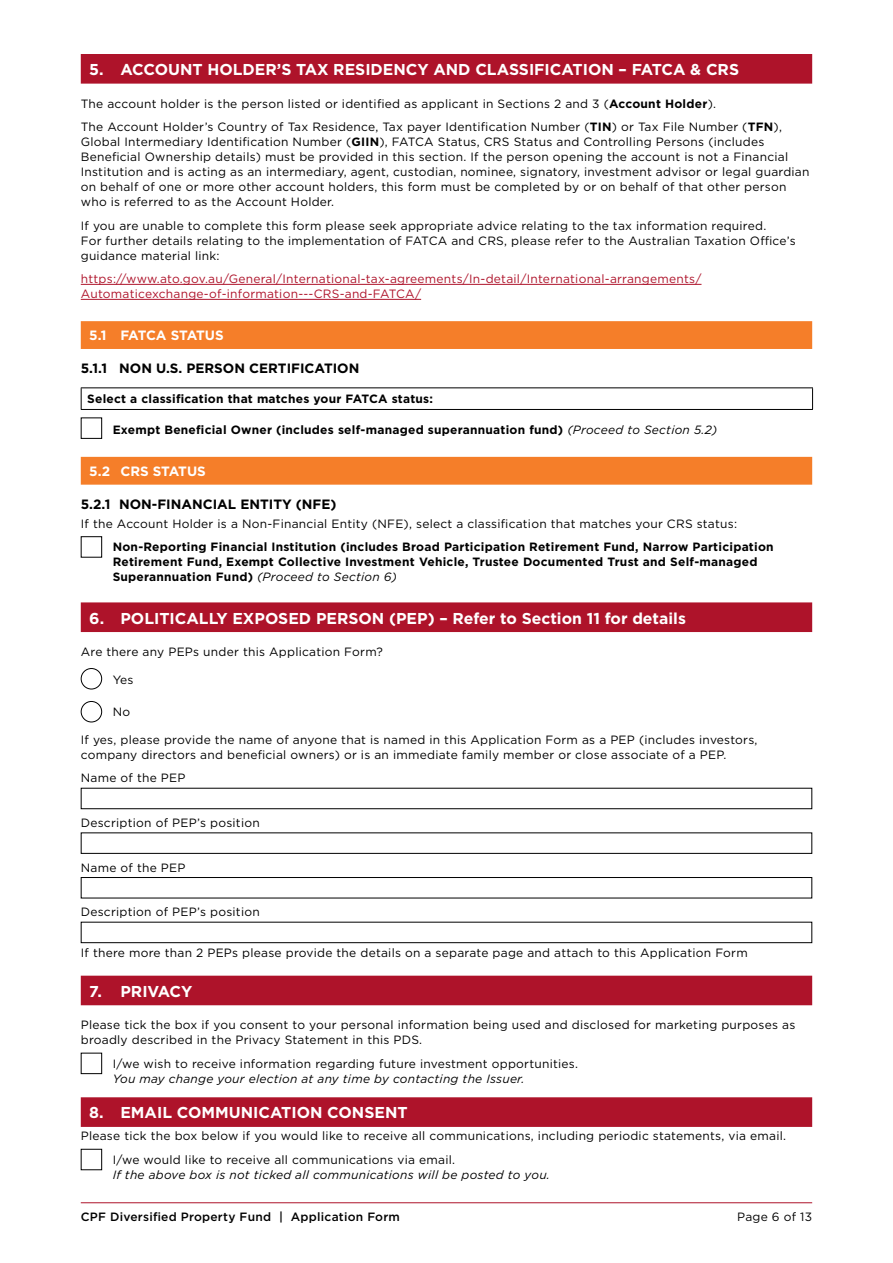
<style>
.page{position:relative;width:893px;height:1263px;background:#fff}
.page>*{position:absolute;margin:0;border:0;box-sizing:border-box;transform-origin:0 0}
.t1{font:700 15.75px "Gotham";color:#fff}
.t2{font:700 13.5px "Gotham";color:#000}
.t3{font:700 13.5px "Gotham";letter-spacing:-.015em;color:#fff}
.t4{font:12px/15px "Gotham";letter-spacing:.02em;color:#000}
.t5{font:700 12px/15px "Gotham";letter-spacing:.02em;color:#000}
.t6{font:12px/15px "Gotham";letter-spacing:.02em;color:#ae132a}
.t7{font:italic 12px "Gotham";letter-spacing:.02em;color:#000}
.t8{font:500 12px "Gotham";letter-spacing:.02em;color:#000}
.s1{font-weight:700}
.s2{font-weight:400;font-style:italic}
</style>
<div class="page">
<hr style="left:81px;top:1202px;width:731px;height:1px;background:#ae132a">
<hr style="left:81px;top:284px;width:620px;height:1px;background:#ae132a">
<hr style="left:81px;top:299px;width:340px;height:1px;background:#ae132a">
<div style="left:81px;top:54px;width:731px;height:30px;background:#ae132a"></div>
<div style="left:81px;top:321px;width:731px;height:28px;background:#f57e29"></div>
<hr style="left:81px;top:387px;width:732px;height:1px;background:#000">
<svg style="left:81px;top:388px;width:1px;height:21px"></svg>
<svg style="left:812px;top:388px;width:1px;height:21px"></svg>
<hr style="left:81px;top:409px;width:732px;height:1px;background:#000">
<div style="left:81px;top:457px;width:731px;height:28px;background:#f57e29"></div>
<div style="left:81px;top:602px;width:731px;height:30px;background:#ae132a"></div>
<div style="left:81px;top:976px;width:731px;height:29px;background:#ae132a"></div>
<div style="left:81px;top:1097px;width:731px;height:30px;background:#ae132a"></div>
<div style="left:81px;top:417px;width:21px;height:22px;border:1px solid #000"></div>
<div style="left:81px;top:536px;width:21px;height:22px;border:1px solid #000"></div>
<div style="left:81px;top:668px;width:21px;height:21px;border:1px solid #000;border-radius:50%"></div>
<div style="left:81px;top:701px;width:21px;height:21px;border:1px solid #000;border-radius:50%"></div>
<div style="left:81px;top:1053px;width:21px;height:21px;border:1px solid #000"></div>
<div style="left:81px;top:1149px;width:21px;height:21px;border:1px solid #000"></div>
<div style="left:81px;top:788px;width:731px;height:21px;border:1px solid #000"></div>
<div style="left:81px;top:832px;width:731px;height:22px;border:1px solid #000"></div>
<div style="left:81px;top:877px;width:731px;height:21px;border:1px solid #000"></div>
<div style="left:81px;top:922px;width:731px;height:21px;border:1px solid #000"></div>
<h1 class="t1" style="left:89px;top:59px;width:651px">5. ACCOUNT HOLDER’S TAX RESIDENCY AND CLASSIFICATION – FATCA &amp; CRS</h1>
<p class="t4" style="left:81px;top:91px;width:703px;line-height:23.5px">The account holder is the person listed or identified as applicant in Sections 2 and 3 (<span class="s1">Account Holder</span>).<br>The Account Holder’s Country of Tax Residence, Tax payer Identification Number (<span class="s1">TIN</span>) or Tax File Number (<span class="s1">TFN</span>),</p>
<p class="t4" style="left:81px;top:134px;width:730px">Global Intermediary Identification Number (<span class="s1">GIIN</span>), FATCA Status, CRS Status and Controlling Persons (includes Beneficial Ownership details) must be provided in this section. If the person opening the account is not a Financial Institution and is acting as an intermediary, agent, custodian, nominee, signatory, investment advisor or legal guardian on behalf of one or more other account holders, this form must be completed by or on behalf of that other person who is referred to as the Account Holder.</p>
<p class="t4" style="left:81px;top:218px;width:716px">If you are unable to complete this form please seek appropriate advice relating to the tax information required.<br>For further details relating to the implementation of FATCA and CRS, please refer to the Australian Taxation Office’s guidance material link:</p>
<p class="t6" style="left:81px;top:271px;width:622px">https://www.ato.gov.au/General/International-tax-agreements/In-detail/International-arrangements/<br>Automaticexchange-of-information---CRS-and-FATCA/</p>
<p class="t3" style="left:89px;top:327px;width:136px">5.1 FATCA STATUS</p>
<p class="t2" style="left:81px;top:359px;width:280px">5.1.1 NON U.S. PERSON CERTIFICATION</p>
<p class="t5" style="left:87px;top:392px;width:347px">Select a classification that matches your FATCA status:</p>
<p class="t5" style="left:113px;top:422px;width:606px">Exempt Beneficial Owner (includes self-managed superannuation fund) <span class="s2">(Proceed to Section 5.2)</span></p>
<p class="t3" style="left:89px;top:462px;width:118px">5.2 CRS STATUS</p>
<p class="t2" style="left:81px;top:495px;width:257px">5.2.1 NON-FINANCIAL ENTITY (NFE)</p>
<p class="t4" style="left:81px;top:516px;width:658px">If the Account Holder is a Non-Financial Entity (NFE), select a classification that matches your CRS status:</p>
<p class="t5" style="left:113px;top:540px;width:662px">Non-Reporting Financial Institution (includes Broad Participation Retirement Fund, Narrow Participation<br>Retirement Fund, Exempt Collective Investment Vehicle, Trustee Documented Trust and Self-managed<br>Superannuation Fund) <span class="s2">(Proceed to Section 6)</span></p>
<h1 class="t1" style="left:89px;top:607px;width:598px">6. POLITICALLY EXPOSED PERSON (PEP) – Refer to Section 11 for details</h1>
<p class="t4" style="left:81px;top:644px;width:304px">Are there any PEPs under this Application Form?</p>
<p class="t4" style="left:113px;top:672px;width:22px">Yes</p>
<p class="t4" style="left:113px;top:704px;width:19px">No</p>
<p class="t4" style="left:81px;top:731px;width:678px">If yes, please provide the name of anyone that is named in this Application Form as a PEP (includes investors, company directors and beneficial owners) or is an immediate family member or close associate of a PEP.</p>
<p class="t4" style="left:81px;top:770px;width:106px">Name of the PEP</p>
<p class="t4" style="left:81px;top:815px;width:181px">Description of PEP’s position</p>
<p class="t4" style="left:81px;top:860px;width:106px">Name of the PEP</p>
<p class="t4" style="left:81px;top:904px;width:181px">Description of PEP’s position</p>
<p class="t4" style="left:81px;top:945px;width:668px">If there more than 2 PEPs please provide the details on a separate page and attach to this Application Form</p>
<h1 class="t1" style="left:89px;top:981px;width:105px">7. PRIVACY</h1>
<p class="t4" style="left:81px;top:1017px;width:716px">Please tick the box if you consent to your personal information being used and disclosed for marketing purposes as broadly described in the Privacy Statement in this PDS.</p>
<p class="t4" style="left:113px;top:1056px;width:467px">I/we wish to receive information regarding future investment opportunities.</p>
<p class="t7" style="left:113px;top:1071px;width:413px">You may change your election at any time by contacting the Issuer.</p>
<h1 class="t1" style="left:89px;top:1102px;width:320px">8. EMAIL COMMUNICATION CONSENT</h1>
<p class="t4" style="left:113px;top:1124px;width:675px;line-height:23.5px;text-indent:-32px">Please tick the box below if you would like to receive all communications, including periodic statements, via email.<br>I/we would like to receive all communications via email.</p>
<p class="t7" style="left:113px;top:1167px;width:439px">If the above box is not ticked all communications will be posted to you.</p>
<p class="t8" style="left:81px;top:1208px;width:321px">CPF Diversified Property Fund | Application Form</p>
<p class="t4" style="left:737px;top:1209px;width:76px">Page 6 of 13</p>
</div>
